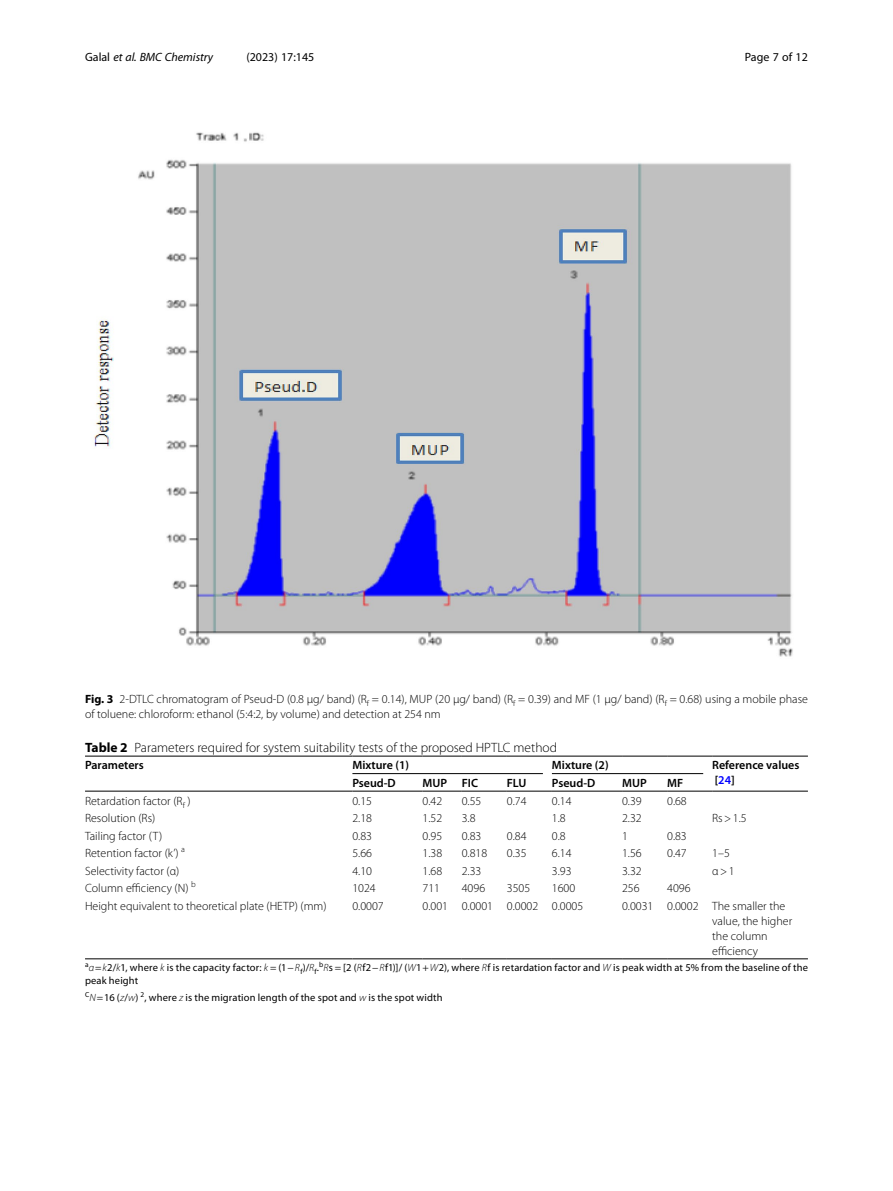
<style>
.page{position:relative;width:893px;height:1191px;background:#fff}
.page>*{position:absolute;margin:0;border:0;box-sizing:border-box;transform-origin:0 0}
.Table_Caption{font:300 13.5px "Myriad Pro";color:#000}
.Table_Body{font:300 12px/15px "Myriad Pro";color:#000}
.Figure_Caption{font:300 12px/15px "Myriad Pro";color:#000}
.Table_Head{font:600 12px "Myriad Pro";color:#000}
.t1{font:italic 12px "Myriad Pro";color:#000}
.t2{font:12px "Myriad Pro";color:#000}
.Table_Head_Bridge_Ru{font:600 12px "Myriad Pro";color:#000}
.Table_Footnote{font:10.5px/12.8px "Myriad Pro";letter-spacing:.015em;color:#000}
.s1{font-style:normal}
.s2{font-weight:700}
.s3{color:#00f}
.s4{font-weight:300;font-style:italic}
</style>
<div class="page">
<hr style="left:85px;top:791px;width:267px;height:1px;background:#000">
<hr style="left:712px;top:791px;width:96px;height:1px;background:#000">
<hr style="left:712px;top:756px;width:96px;height:1px;background:#000">
<hr style="left:352px;top:791px;width:71px;height:1px;background:#000">
<hr style="left:423px;top:791px;width:39px;height:1px;background:#000">
<hr style="left:462px;top:791px;width:45px;height:1px;background:#000">
<hr style="left:507px;top:791px;width:45px;height:1px;background:#000">
<hr style="left:552px;top:791px;width:70px;height:1px;background:#000">
<hr style="left:622px;top:791px;width:45px;height:1px;background:#000">
<hr style="left:667px;top:791px;width:45px;height:1px;background:#000">
<hr style="left:352px;top:958px;width:71px;height:1px;background:#000">
<hr style="left:423px;top:958px;width:39px;height:1px;background:#000">
<hr style="left:462px;top:958px;width:45px;height:1px;background:#000">
<hr style="left:507px;top:958px;width:45px;height:1px;background:#000">
<hr style="left:552px;top:958px;width:70px;height:1px;background:#000">
<hr style="left:622px;top:958px;width:45px;height:1px;background:#000">
<hr style="left:667px;top:958px;width:45px;height:1px;background:#000">
<hr style="left:712px;top:958px;width:96px;height:1px;background:#000">
<hr style="left:85px;top:958px;width:267px;height:1px;background:#000">
<hr style="left:85px;top:756px;width:267px;height:1px;background:#000">
<hr style="left:352px;top:756px;width:71px;height:1px;background:#000">
<hr style="left:423px;top:756px;width:39px;height:1px;background:#000">
<hr style="left:462px;top:756px;width:45px;height:1px;background:#000">
<hr style="left:507px;top:756px;width:45px;height:1px;background:#000">
<hr style="left:552px;top:756px;width:70px;height:1px;background:#000">
<hr style="left:622px;top:756px;width:45px;height:1px;background:#000">
<hr style="left:667px;top:756px;width:45px;height:1px;background:#000">
<hr style="left:352px;top:773px;width:191px;height:1px;background:#000">
<hr style="left:552px;top:773px;width:151px;height:1px;background:#000">
<img style="left:94px;top:132px;width:699px;height:525px">
<p class="t1" style="left:85px;top:50px;width:130px"><span class="s1">Galal</span> et al. BMC Chemistry</p>
<p class="t2" style="left:246px;top:50px;width:70px">(2023) 17:145</p>
<p class="t2" style="left:745px;top:50px;width:65px">Page 7 of 12</p>
<p class="Figure_Caption" style="left:85px;top:691px;width:724px"><span class="s2">Fig. 3</span> 2-DTLC chromatogram of Pseud-D (0.8 µg/ band) (R<sub>f</sub> = 0.14), MUP (20 µg/ band) (R<sub>f</sub> = 0.39) and MF (1 µg/ band) (R<sub>f</sub> = 0.68) using a mobile phase of toluene: chloroform: ethanol (5:4:2, by volume) and detection at 254 nm</p>
<p class="Table_Caption" style="left:85px;top:740px;width:474px"><span class="s2">Table 2</span> Parameters required for system suitability tests of the proposed HPTLC method</p>
<p class="Table_Head" style="left:85px;top:757px;width:60px">Parameters</p>
<p class="Table_Head_Bridge_Ru" style="left:352px;top:757px;width:58px">Mixture (1)</p>
<p class="Table_Head_Bridge_Ru" style="left:552px;top:757px;width:58px">Mixture (2)</p>
<p class="Table_Head" style="left:712px;top:757px;width:89px">Reference values</p>
<p class="Table_Head" style="left:352px;top:775px;width:45px">Pseud-D</p>
<p class="Table_Head" style="left:423px;top:775px;width:26px">MUP</p>
<p class="Table_Head" style="left:462px;top:775px;width:18px">FIC</p>
<p class="Table_Head" style="left:507px;top:775px;width:21px">FLU</p>
<p class="Table_Head" style="left:552px;top:775px;width:45px">Pseud-D</p>
<p class="Table_Head" style="left:622px;top:775px;width:26px">MUP</p>
<p class="Table_Head" style="left:667px;top:775px;width:18px">MF</p>
<p class="Table_Head" style="left:715px;top:772px;width:22px">[<span class="s3">24</span>]</p>
<p class="Table_Body" style="left:85px;top:793px;width:107px">Retardation factor (R<sub>f</sub> )</p>
<p class="Table_Body" style="left:352px;top:793px;width:21px">0.15</p>
<p class="Table_Body" style="left:423px;top:793px;width:21px">0.42</p>
<p class="Table_Body" style="left:462px;top:793px;width:21px">0.55</p>
<p class="Table_Body" style="left:507px;top:793px;width:21px">0.74</p>
<p class="Table_Body" style="left:552px;top:793px;width:21px">0.14</p>
<p class="Table_Body" style="left:622px;top:793px;width:21px">0.39</p>
<p class="Table_Body" style="left:667px;top:793px;width:21px">0.68</p>
<p class="Table_Body" style="left:85px;top:810px;width:72px">Resolution (Rs)</p>
<p class="Table_Body" style="left:352px;top:810px;width:21px">2.18</p>
<p class="Table_Body" style="left:423px;top:810px;width:21px">1.52</p>
<p class="Table_Body" style="left:462px;top:810px;width:15px">3.8</p>
<p class="Table_Body" style="left:552px;top:810px;width:15px">1.8</p>
<p class="Table_Body" style="left:622px;top:810px;width:21px">2.32</p>
<p class="Table_Body" style="left:712px;top:810px;width:36px">Rs&gt;1.5</p>
<p class="Table_Body" style="left:85px;top:828px;width:79px">Tailing factor (T)</p>
<p class="Table_Body" style="left:352px;top:828px;width:21px">0.83</p>
<p class="Table_Body" style="left:423px;top:828px;width:21px">0.95</p>
<p class="Table_Body" style="left:462px;top:828px;width:21px">0.83</p>
<p class="Table_Body" style="left:507px;top:828px;width:21px">0.84</p>
<p class="Table_Body" style="left:552px;top:828px;width:15px">0.8</p>
<p class="Table_Body" style="left:622px;top:828px;width:7px">1</p>
<p class="Table_Body" style="left:667px;top:828px;width:21px">0.83</p>
<p class="Table_Body" style="left:85px;top:845px;width:102px">Retention factor (k’) <sup>a</sup></p>
<p class="Table_Body" style="left:352px;top:845px;width:21px">5.66</p>
<p class="Table_Body" style="left:423px;top:845px;width:21px">1.38</p>
<p class="Table_Body" style="left:462px;top:845px;width:27px">0.818</p>
<p class="Table_Body" style="left:507px;top:845px;width:21px">0.35</p>
<p class="Table_Body" style="left:552px;top:845px;width:21px">6.14</p>
<p class="Table_Body" style="left:622px;top:845px;width:21px">1.56</p>
<p class="Table_Body" style="left:667px;top:845px;width:21px">0.47</p>
<p class="Table_Body" style="left:712px;top:845px;width:19px">1–5</p>
<p class="Table_Body" style="left:85px;top:863px;width:96px">Selectivity factor (α)</p>
<p class="Table_Body" style="left:352px;top:863px;width:21px">4.10</p>
<p class="Table_Body" style="left:423px;top:863px;width:21px">1.68</p>
<p class="Table_Body" style="left:462px;top:863px;width:21px">2.33</p>
<p class="Table_Body" style="left:552px;top:863px;width:21px">3.93</p>
<p class="Table_Body" style="left:622px;top:863px;width:21px">3.32</p>
<p class="Table_Body" style="left:712px;top:863px;width:24px">α&gt;1</p>
<p class="Table_Body" style="left:85px;top:880px;width:112px">Column efficiency (N) <sup>b</sup></p>
<p class="Table_Body" style="left:352px;top:880px;width:25px">1024</p>
<p class="Table_Body" style="left:423px;top:880px;width:19px">711</p>
<p class="Table_Body" style="left:462px;top:880px;width:25px">4096</p>
<p class="Table_Body" style="left:507px;top:880px;width:25px">3505</p>
<p class="Table_Body" style="left:552px;top:880px;width:25px">1600</p>
<p class="Table_Body" style="left:622px;top:880px;width:19px">256</p>
<p class="Table_Body" style="left:667px;top:880px;width:25px">4096</p>
<p class="Table_Body" style="left:85px;top:898px;width:243px">Height equivalent to theoretical plate (HETP) (mm)</p>
<p class="Table_Body" style="left:352px;top:898px;width:33px">0.0007</p>
<p class="Table_Body" style="left:423px;top:898px;width:27px">0.001</p>
<p class="Table_Body" style="left:462px;top:898px;width:33px">0.0001</p>
<p class="Table_Body" style="left:507px;top:898px;width:33px">0.0002</p>
<p class="Table_Body" style="left:552px;top:898px;width:33px">0.0005</p>
<p class="Table_Body" style="left:622px;top:898px;width:33px">0.0031</p>
<p class="Table_Body" style="left:667px;top:898px;width:33px">0.0002</p>
<p class="Table_Body" style="left:712px;top:898px;width:82px">The smaller the value, the higher the column efficiency</p>
<p class="Table_Footnote" style="left:85px;top:961px;width:724px"><sup>a</sup><span class="s4">α k</span>2/<span class="s4">k</span>1, where <span class="s4">k</span> is the capacity factor: <span class="s4">k</span> (1−<span class="s4">R</span><sub>f</sub>)/<span class="s4">R</span><sub>f</sub>.<sup>b</sup><span class="s4">R</span>s [2 (<span class="s4">R</span>f2−<span class="s4">R</span>f1)]/ (<span class="s4">W</span>1 <span class="s4">W</span>2), where <span class="s4">R</span>f is retardation factor and <span class="s4">W</span> is peak width at 5% from the baseline of the peak height</p>
<p class="Table_Footnote" style="left:85px;top:990px;width:359px"><sup>C</sup><span class="s4">N</span> 16 (<span class="s4">z</span>/<span class="s4">w</span>) <sup>2</sup>, where <span class="s4">z</span> is the migration length of the spot and <span class="s4">w</span> is the spot width</p>
</div>
